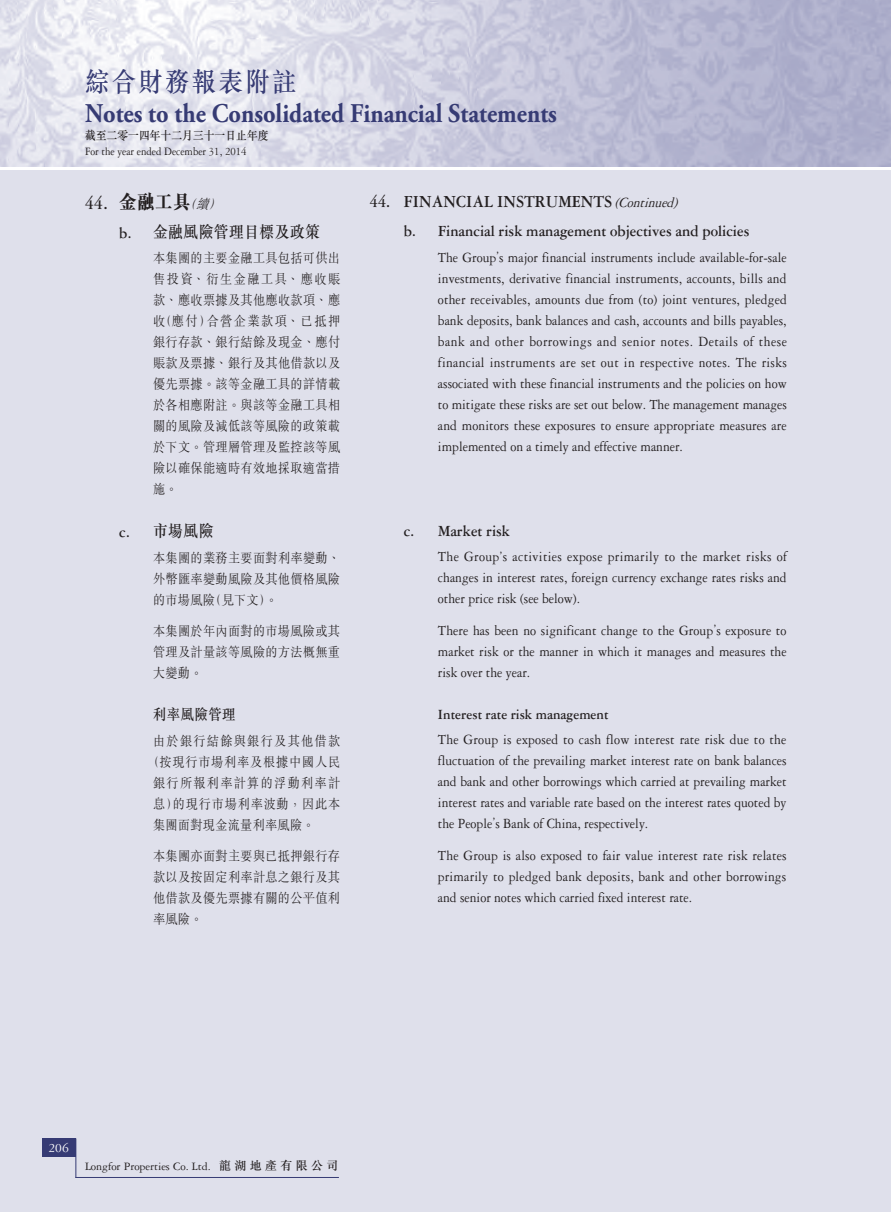
<style>
.page{position:relative;width:893px;height:1212px;background:#fff}
.page>*{position:absolute;margin:0;border:0;box-sizing:border-box;transform-origin:0 0}
.t1{font:700 27px "Adobe Garamond Pro";color:#363b74;scale:.9 1}
.t2{font:500 27px "M Sung HK";letter-spacing:.1em;color:#363b74;scale:.9 1}
._8__標題-C{font:800 19.5px "M Sung HK";color:#231f20;scale:.9 1}
._3__標題{font:700 18px "Garamond 3 LT Std";color:#231f20;scale:.9 1}
._4__副標題{font:700 16.5px "Garamond 3 LT Std";color:#231f20;scale:.9 1}
._9__副標題-C{font:500 16.5px "M Sung HK";letter-spacing:.025em;color:#231f20;scale:.9 1}
._1__內文{font:15px/21px "Garamond 3 LT Std";color:#231f20;text-align:justify;scale:.9 1}
._5__副副標題{font:700 15px "Garamond 3 LT Std";color:#231f20;scale:.9 1}
._10__副副標題-C{font:500 15px "M Sung HK";letter-spacing:.025em;color:#231f20;scale:.9 1}
._6__內文-C{font:300 13.5px/21px "M Sung HK";letter-spacing:.03em;color:#231f20;text-align:justify;scale:.9 1}
._6__內文-C-2{font:300 13.5px "M Sung HK";letter-spacing:.065em;color:#231f20;scale:.9 1}
._6__內文-C-3{font:300 13.5px "M Sung HK";letter-spacing:.11em;color:#231f20;scale:.9 1}
.t3{font:13.5px "Garamond 3 LT Std";color:#fff}
.t4{font:12px "Garamond 3 LT Std";color:#231f20}
.t5{font:12px "Garamond 3 LT Std";color:#231f20;scale:.9 1}
.t6{font:500 12px "M Sung HK";color:#231f20;scale:.9 1}
.s1{font-weight:400;font-style:italic;font-size:15px}
.s2{font-family:"Garamond 3 LT Std";font-weight:700}
.s3{font-weight:300;font-style:italic;font-size:13.5px}
.s4{font-family:"M Sung HK";font-weight:500}
</style>
<div class="page">
<img style="left:0;top:0;width:891px;height:166px">
<div style="left:0;top:171px;width:890px;height:1041px;background:#dfe0eb"></div>
<div style="left:42px;top:1138px;width:33px;height:19px;background:#363b74"></div>
<hr style="left:75px;top:1138px;width:1px;height:40px;background:#363b74">
<hr style="left:75px;top:1177px;width:264px;height:1px;background:#363b74">
<h1 class="t2" style="left:85px;top:63px;width:236px">綜合財務報表附註</h1>
<h1 class="t1" style="left:85px;top:98px;width:526px">Notes to the Consolidated Financial Statements</h1>
<p class="t6" style="left:85px;top:127px;width:205px">截至二零一四年十二月三十一日止年度</p>
<p class="t5" style="left:85px;top:145px;width:181px">For the year ended December 31, 2014</p>
<p class="_3__標題" style="left:370px;top:192px;width:348px">44. FINANCIAL INSTRUMENTS <span class="s1">(Continued)</span></p>
<p class="_4__副標題" style="left:404px;top:222px;width:385px">b. Financial risk management objectives and policies</p>
<p class="_1__內文" style="left:438px;top:247px;width:389px">The Group’s major financial instruments include available-for-sale investments, derivative financial instruments, accounts, bills and other receivables, amounts due from (to) joint ventures, pledged bank deposits, bank balances and cash, accounts and bills payables, bank and other borrowings and senior notes. Details of these financial instruments are set out in respective notes. The risks associated with these financial instruments and the policies on how to mitigate these risks are set out below. The management manages and monitors these exposures to ensure appropriate measures are implemented on a timely and effective manner.</p>
<p class="_8__標題-C" style="left:85px;top:192px;width:157px"><span class="s2">44.</span> 金融工具<span class="s3">（續）</span></p>
<p class="_9__副標題-C" style="left:119px;top:220px;width:225px"><span class="s2">b.</span> 金融風險管理目標及政策</p>
<p class="_6__內文-C" style="left:153px;top:247px;width:209px">本集團的主要金融工具包括可供出售投資、衍生金融工具、應收賬款、應收票據及其他應收款項、應收（應付）合營企業款項、已抵押銀行存款、銀行結餘及現金、應付賬款及票據、銀行及其他借款以及優先票據。該等金融工具的詳情載於各相應附註。與該等金融工具相關的風險及減低該等風險的政策載於下文。管理層管理及監控該等風險以確保能適時有效地採取適當措施。</p>
<p class="_9__副標題-C" style="left:119px;top:520px;width:107px"><span class="s2">c.</span> 市場風險</p>
<p class="_6__內文-C" style="left:153px;top:546px;width:209px">本集團的業務主要面對利率變動、外幣匯率變動風險及其他價格風險的市場風險（見下文）。</p>
<p class="_6__內文-C" style="left:153px;top:620px;width:209px">本集團於年內面對的市場風險或其管理及計量該等風險的方法概無重大變動。</p>
<p class="_10__副副標題-C" style="left:153px;top:704px;width:93px">利率風險管理</p>
<p class="_6__內文-C-3" style="left:153px;top:731px;width:209px">由於銀行結餘與銀行及其他借款</p>
<p class="_6__內文-C-2" style="left:147px;top:752px;width:216px">（按現行市場利率及根據中國人民</p>
<p class="_6__內文-C-3" style="left:153px;top:773px;width:209px">銀行所報利率計算的浮動利率計</p>
<p class="_6__內文-C-2" style="left:153px;top:794px;width:209px">息）的現行市場利率波動，因此本</p>
<p class="_6__內文-C" style="left:153px;top:813px;width:181px">集團面對現金流量利率風險。</p>
<p class="_6__內文-C" style="left:153px;top:845px;width:209px">本集團亦面對主要與已抵押銀行存款以及按固定利率計息之銀行及其他借款及優先票據有關的公平值利率風險。</p>
<p class="_4__副標題" style="left:404px;top:522px;width:120px">c. Market risk</p>
<p class="_1__內文" style="left:438px;top:546px;width:389px">The Group’s activities expose primarily to the market risks of changes in interest rates, foreign currency exchange rates risks and other price risk (see below).</p>
<p class="_1__內文" style="left:438px;top:620px;width:389px">There has been no significant change to the Group’s exposure to market risk or the manner in which it manages and measures the risk over the year.</p>
<p class="_5__副副標題" style="left:438px;top:706px;width:191px">Interest rate risk management</p>
<p class="_1__內文" style="left:438px;top:729px;width:389px">The Group is exposed to cash flow interest rate risk due to the fluctuation of the prevailing market interest rate on bank balances and bank and other borrowings which carried at prevailing market interest rates and variable rate based on the interest rates quoted by the People’s Bank of China, respectively.</p>
<p class="_1__內文" style="left:438px;top:845px;width:389px">The Group is also exposed to fair value interest rate risk relates primarily to pledged bank deposits, bank and other borrowings and senior notes which carried fixed interest rate.</p>
<p class="t3" style="left:49px;top:1141px;width:22px">206</p>
<p class="t4" style="left:85px;top:1159px;width:255px">Longfor Properties Co. Ltd. <span class="s4">龍湖地產有限公司</span></p>
</div>
